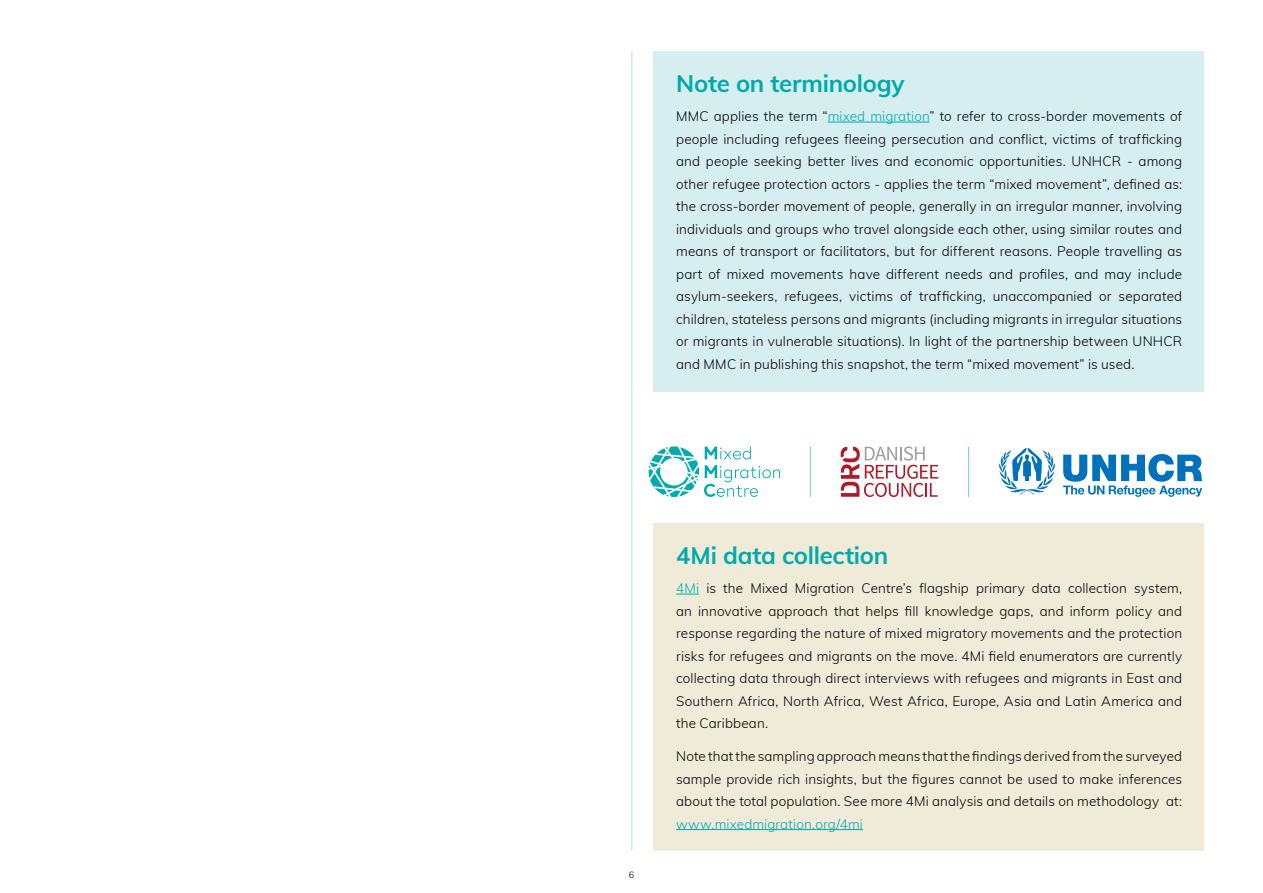
<style>
.page{position:relative;width:1263px;height:893px;background:#fff}
.page>*{position:absolute;margin:0;border:0;box-sizing:border-box;transform-origin:0 0}
.t1{font:700 24px "Muli";letter-spacing:-.01em;color:#00aaad}
.t2{font:300 13.5px/22.5px "Muli";letter-spacing:.01em;color:#000;text-align:justify}
.t3{font:300 13.5px "Muli";letter-spacing:.005em;color:#00aaad}
.t4{font:9px "Muli";color:#003d58}
.s1{color:#00aaad}
</style>
<div class="page">
<hr style="left:631px;top:51px;width:1px;height:799px;background:#afdfe4">
<div style="left:653px;top:523px;width:550px;height:327px;background:#f0ead8"></div>
<svg style="left:676px;top:594px;width:23px;height:1px"></svg>
<hr style="left:676px;top:829px;width:187px;height:1px;background:#00aaad">
<div style="left:653px;top:51px;width:550px;height:340px;background:#d6eef0"></div>
<hr style="left:828px;top:122px;width:101px;height:1px;background:#00aaad">
<svg style="left:648px;top:446px;width:132px;height:51px"></svg>
<svg style="left:999px;top:448px;width:57px;height:46px"></svg>
<svg style="left:1063px;top:454px;width:139px;height:43px"></svg>
<hr style="left:810px;top:446px;width:1px;height:51px;background:#78cdd1">
<hr style="left:968px;top:446px;width:1px;height:51px;background:#78cdd1">
<svg style="left:841px;top:446px;width:97px;height:51px"></svg>
<h1 class="t1" style="left:676px;top:66px;width:230px">Note on terminology</h1>
<p class="t2" style="left:676px;top:104px;width:508px">MMC applies the term “<span class="s1">mixed migration</span>” to refer to cross-border movements of people including refugees fleeing persecution and conflict, victims of trafficking and people seeking better lives and economic opportunities. UNHCR - among other refugee protection actors - applies the term “mixed movement”, defined as: the cross-border movement of people, generally in an irregular manner, involving individuals and groups who travel alongside each other, using similar routes and means of transport or facilitators, but for different reasons. People travelling as part of mixed movements have different needs and profiles, and may include asylum-seekers, refugees, victims of trafficking, unaccompanied or separated children, stateless persons and migrants (including migrants in irregular situations or migrants in vulnerable situations). In light of the partnership between UNHCR and MMC in publishing this snapshot, the term “mixed movement” is used.</p>
<p class="t4" style="left:629px;top:868px;width:7px">6</p>
<h1 class="t1" style="left:676px;top:538px;width:214px">4Mi data collection</h1>
<p class="t2" style="left:676px;top:576px;width:508px"><span class="s1">4Mi</span> is the Mixed Migration Centre’s flagship primary data collection system, an innovative approach that helps fill knowledge gaps, and inform policy and response regarding the nature of mixed migratory movements and the protection risks for refugees and migrants on the move. 4Mi field enumerators are currently collecting data through direct interviews with refugees and migrants in East and Southern Africa, North Africa, West Africa, Europe, Asia and Latin America and the Caribbean.</p>
<p class="t2" style="left:676px;top:744px;width:507px">Note that the sampling approach means that the findings derived from the surveyed sample provide rich insights, but the figures cannot be used to make inferences about the total population. See more 4Mi analysis and details on methodology at:</p>
<p class="t3" style="left:676px;top:814px;width:188px">www.mixedmigration.org/4mi</p>
</div>
